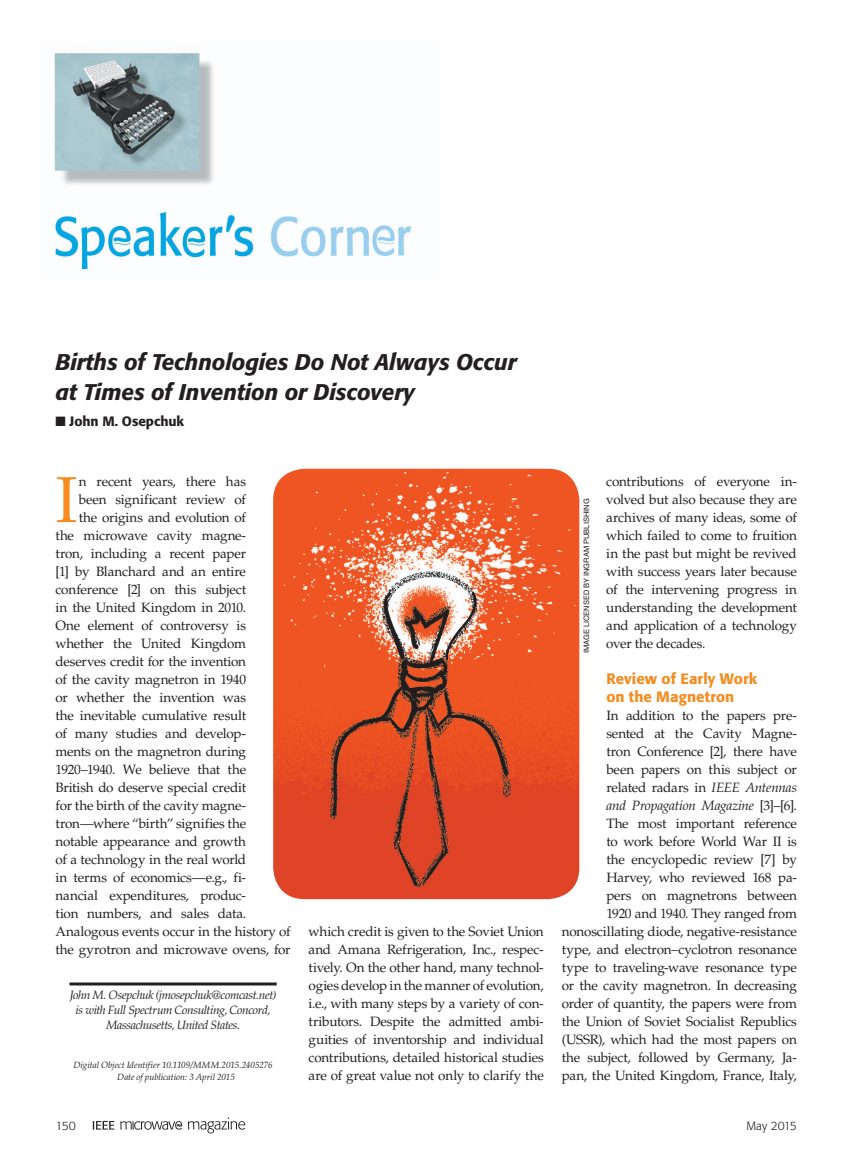
<style>
.page{position:relative;width:851px;height:1161px;background:#fff}
.page>*{position:absolute;margin:0;border:0;box-sizing:border-box;transform-origin:0 0}
.t1{font:64.95px "Palatino LT Std";color:#f68b1f}
.t2{font:italic 500 22.5px/30px "Formata";letter-spacing:-.005em;color:#231f20}
.t3{font:500 15px/18px "Formata";letter-spacing:.005em;color:#f68b1f}
.t4{font:13.5px/18px "Palatino LT Std";letter-spacing:-.015em;color:#231f20;text-align:justify}
.t5{font:500 13.5px "Formata";letter-spacing:-.005em;color:#231f20}
.t6{font:italic 12px/15px "Palatino LT Std";letter-spacing:-.03em;color:#231f20;text-align:center}
.t7{font:300 12px "Formata";letter-spacing:-.01em;color:#231f20}
.t8{font:italic 9px "Palatino LT Std";letter-spacing:-.005em;color:#231f20}
.t9{font:7.5px "Helvetica LT Std";color:#231f20}
.s1{font-style:italic}
</style>
<div class="page">
<svg style="left:120px;top:1121px;width:62px;height:9px"></svg>
<svg style="left:93px;top:1121px;width:21px;height:9px"></svg>
<svg style="left:188px;top:1118px;width:57px;height:15px"></svg>
<img style="left:54px;top:52px;width:357px;height:218px">
<hr style="left:69px;top:982px;width:208px;height:3px;background:#231f20">
<img style="left:273px;top:469px;width:306px;height:430px">
<h2 class="t2" style="left:56px;top:347px;width:462px">Births of Technologies Do Not Always Occur at Times of Invention or Discovery</h2>
<p class="t5" style="left:56px;top:413px;width:130px">■ John M. Osepchuk</p>
<h1 class="t1" style="left:56px;top:462px;width:23px">I</h1>
<p class="t4" style="left:79px;top:473px;width:169px">n recent years, there has</p>
<p class="t4" style="left:79px;top:491px;width:169px">been significant review of</p>
<p class="t4" style="left:79px;top:509px;width:169px">the origins and evolution of</p>
<p class="t4" style="left:55px;top:527px;width:192px">the microwave cavity magne-</p>
<p class="t4" style="left:55px;top:545px;width:192px">tron, including a recent paper</p>
<p class="t4" style="left:55px;top:563px;width:192px">[1] by Blanchard and an entire</p>
<p class="t4" style="left:55px;top:581px;width:192px">conference [2] on this subject</p>
<p class="t4" style="left:55px;top:599px;width:192px">in the United Kingdom in 2010.</p>
<p class="t4" style="left:55px;top:617px;width:192px">One element of controversy is</p>
<p class="t4" style="left:55px;top:635px;width:192px">whether the United Kingdom</p>
<p class="t4" style="left:55px;top:653px;width:192px">deserves credit for the invention</p>
<p class="t4" style="left:55px;top:671px;width:192px">of the cavity magnetron in 1940</p>
<p class="t4" style="left:55px;top:689px;width:192px">or whether the invention was</p>
<p class="t4" style="left:55px;top:707px;width:192px">the inevitable cumulative result</p>
<p class="t4" style="left:55px;top:725px;width:192px">of many studies and develop-</p>
<p class="t4" style="left:55px;top:743px;width:192px">ments on the magnetron during</p>
<p class="t4" style="left:55px;top:761px;width:192px">1920–1940. We believe that the</p>
<p class="t4" style="left:55px;top:779px;width:192px">British do deserve special credit</p>
<p class="t4" style="left:55px;top:797px;width:192px">for the birth of the cavity magne-</p>
<p class="t4" style="left:55px;top:815px;width:192px">tron—where “birth” signifies the</p>
<p class="t4" style="left:55px;top:833px;width:192px">notable appearance and growth</p>
<p class="t4" style="left:55px;top:851px;width:192px">of a technology in the real world</p>
<p class="t4" style="left:55px;top:869px;width:192px">in terms of economics—e.g., fi-</p>
<p class="t4" style="left:55px;top:887px;width:192px">nancial expenditures, produc-</p>
<p class="t4" style="left:55px;top:905px;width:192px">tion numbers, and sales data.</p>
<p class="t4" style="left:55px;top:923px;width:236px">Analogous events occur in the history of</p>
<p class="t4" style="left:55px;top:941px;width:236px">the gyrotron and microwave ovens, for</p>
<p class="t6" style="left:70px;top:988px;width:208px">John M. Osepchuk (jmosepchuk@comcast.net) is with Full Spectrum Consulting, Concord,<br>Massachusetts, United States.</p>
<p class="t8" style="left:74px;top:1059px;width:200px">Digital Object Identifier 10.1109/MMM.2015.2405276</p>
<p class="t8" style="left:117px;top:1072px;width:119px">Date of publication: 3 April 2015</p>
<p class="t4" style="left:308px;top:923px;width:237px">which credit is given to the Soviet Union and Amana Refrigeration, Inc., respec&shy;tively. On the other hand, many technol&shy;ogies develop in the manner of evolution, i.e., with many steps by a variety of con&shy;tributors. Despite the admitted ambi&shy;guities of inventorship and individual contributions, detailed historical studies are of great value not only to clarify the</p>
<p class="t4" style="left:606px;top:473px;width:192px">contributions of everyone in&shy;volved but also because they are archives of many ideas, some of which failed to come to fruition in the past but might be revived with success years later because of the intervening progress in understanding the development and application of a technology over the decades.</p>
<p class="t3" style="left:606px;top:670px;width:152px">Review of Early Work on the Magnetron</p>
<p class="t4" style="left:562px;top:707px;width:237px;text-align:right">In addition to the papers pre-<br>sented at the Cavity Magne-<br>tron Conference [2], there have<br>been papers on this subject or<br>related radars in <span class="s1">IEEE Antennas<br>and Propagation Magazine</span> [3]–[6].<br>The most important reference<br>to work before World War II is<br>the encyclopedic review [7] by Harvey, who reviewed 168 pa-<br>pers on magnetrons between<br>1920 and 1940. They ranged from nonoscillating diode, negative-resistance type, and electron–cyclotron resonance type to traveling-wave resonance type or the cavity magnetron. In decreasing order of quantity, the papers were from the Union of Soviet Socialist Republics (USSR), which had the most papers on the subject, followed by Germany, Ja&shy;pan, the United Kingdom, France, Italy,</p>
<p class="t9" style="left:582px;top:653px;width:156px;rotate:-90deg">image licensed by ingram publishing</p>
<p class="t7" style="left:55px;top:1118px;width:22px">150</p>
<p class="t7" style="left:746px;top:1118px;width:52px">May 2015</p>
</div>
